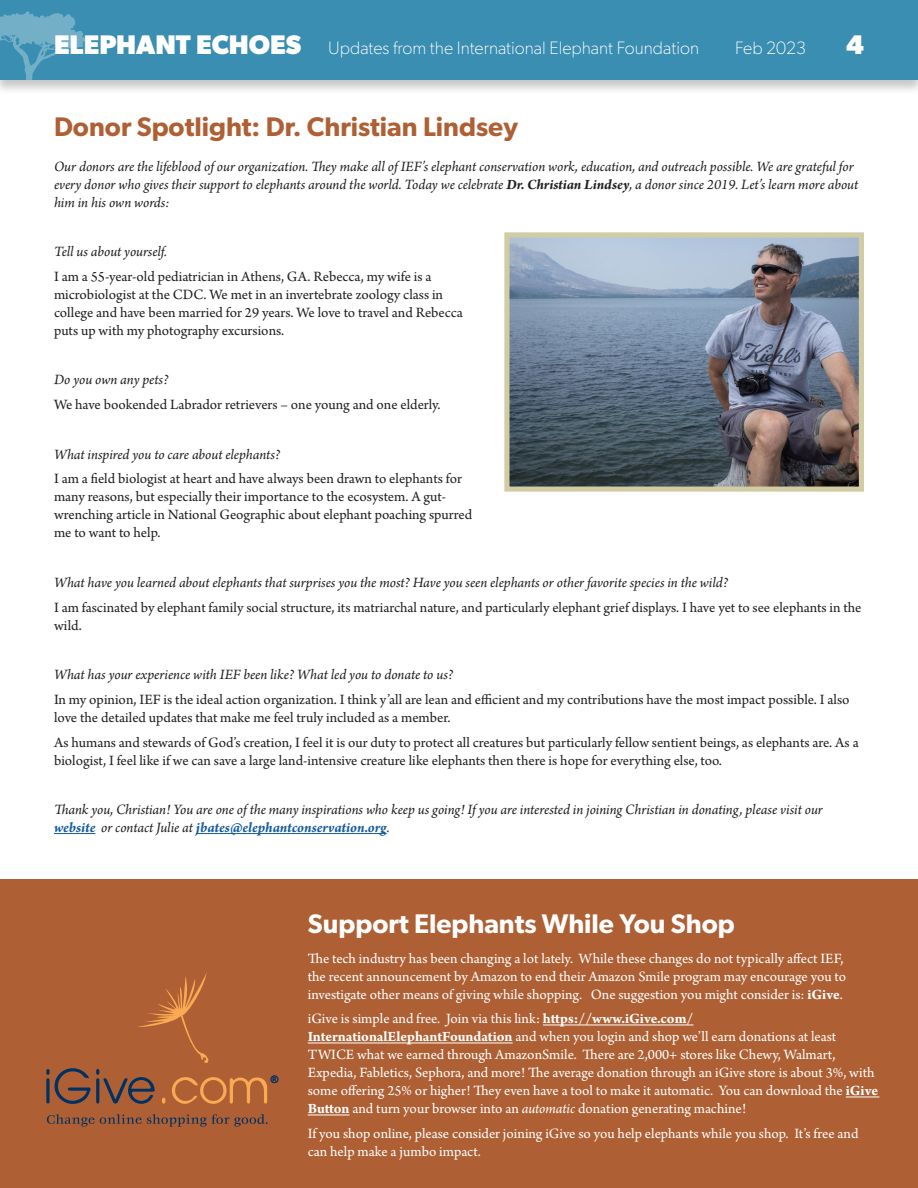
<style>
.page{position:relative;width:918px;height:1188px;background:#fff}
.page>*{position:absolute;margin:0;border:0;box-sizing:border-box;transform-origin:0 0}
.t1{font:600 27px "Gibson";color:#ae6034}
.t2{font:600 27px "Gibson";color:#fff}
.t3{font:700 27px "Gibson";color:#fff}
.t4{font:100 18px "Gibson";color:#fff}
.t5{font:15px/18px "Arno Pro";color:#231f20}
.t6{font:15px/18px "Arno Pro";color:#fff}
.t7{font:italic 15px/18px "Arno Pro";letter-spacing:-.005em;color:#231f20}
.t8{font:700 10.35px "Arial";color:#003163}
.s1{font-weight:700;font-size:27px}
.s2{font-weight:700}
.s3{font-weight:700;color:#175d9e}
.s4{font-style:italic}
</style>
<div class="page">
<div style="left:0;top:0;width:918px;height:95px;background:#231f20;opacity:.25"></div>
<div style="left:0;top:0;width:918px;height:80px;background:#398eb1"></div>
<svg style="left:0;top:11px;width:85px;height:69px"></svg>
<div style="left:0;top:879px;width:918px;height:309px;background:#ae6034"></div>
<hr style="left:543px;top:1025px;width:151px;height:1px;background:#fff">
<hr style="left:308px;top:1043px;width:205px;height:1px;background:#fff">
<hr style="left:846px;top:1097px;width:33px;height:1px;background:#fff">
<hr style="left:308px;top:1115px;width:42px;height:1px;background:#fff">
<svg style="left:46px;top:973px;width:221px;height:131px"></svg>
<svg style="left:47px;top:1114px;width:221px;height:13px"></svg>
<hr style="left:54px;top:833px;width:41px;height:1px;background:#175d9e">
<hr style="left:196px;top:833px;width:191px;height:1px;background:#175d9e">
<img style="left:510px;top:238px;width:348px;height:248px">
<div style="left:504px;top:232px;width:360px;height:260px;border:5px solid #d2cca5"></div>
<p class="t4" style="left:54px;top:37px;width:647px"><span class="s1">ELEPHANT ECHOES</span> Updates from the International Elephant Foundation</p>
<p class="t4" style="left:735px;top:37px;width:72px">Feb 2023</p>
<p class="t3" style="left:846px;top:29px;width:19px">4</p>
<p class="t1" style="left:54px;top:110px;width:466px">Donor Spotlight: Dr. Christian Lindsey</p>
<p class="t7" style="left:54px;top:158px;width:806px">Our donors are the lifeblood of our organization. They make all of IEF’s elephant conservation work, education, and outreach possible. We are grateful for every donor who gives their support to elephants around the world. Today we celebrate <span class="s2">Dr. Christian Lindsey</span>, a donor since 2019. Let’s learn more about him in his own words:</p>
<p class="t7" style="left:54px;top:243px;width:115px">Tell us about yourself.</p>
<p class="t5" style="left:54px;top:268px;width:410px">I am a 55-year-old pediatrician in Athens, GA. Rebecca, my wife is a microbiologist at the CDC. We met in an invertebrate zoology class in college and have been married for 29 years. We love to travel and Rebecca puts up with my photography excursions.</p>
<p class="t7" style="left:54px;top:372px;width:116px">Do you own any pets?</p>
<p class="t5" style="left:54px;top:396px;width:388px">We have bookended Labrador retrievers – one young and one elderly.</p>
<p class="t7" style="left:54px;top:446px;width:228px">What inspired you to care about elephants?</p>
<p class="t5" style="left:54px;top:471px;width:420px">I am a field biologist at heart and have always been drawn to elephants for many reasons, but especially their importance to the ecosystem. A gut&shy;wrenching article in National Geographic about elephant poaching spurred me to want to help.</p>
<p class="t7" style="left:54px;top:574px;width:676px">What have you learned about elephants that surprises you the most? Have you seen elephants or other favorite species in the wild?</p>
<p class="t5" style="left:54px;top:599px;width:809px">I am fascinated by elephant family social structure, its matriarchal nature, and particularly elephant grief displays. I have yet to see elephants in the wild.</p>
<p class="t7" style="left:54px;top:666px;width:401px">What has your experience with IEF been like? What led you to donate to us?</p>
<p class="t5" style="left:54px;top:691px;width:797px">In my opinion, IEF is the ideal action organization. I think y’all are lean and efficient and my contributions have the most impact possible. I also love the detailed updates that make me feel truly included as a member.</p>
<p class="t5" style="left:54px;top:734px;width:806px">As humans and stewards of God’s creation, I feel it is our duty to protect all creatures but particularly fellow sentient beings, as elephants are. As a biologist, I feel like if we can save a large land-intensive creature like elephants then there is hope for everything else, too.</p>
<p class="t7" style="left:54px;top:801px;width:770px">Thank you, Christian! You are one of the many inspirations who keep us going! If you are interested in joining Christian in donating, please visit our <span class="s3">website</span> or contact Julie at <span class="s3">jbates@elephantconservation.org</span>.</p>
<p class="t8" style="left:271px;top:1072px;width:9px">®</p>
<p class="t2" style="left:308px;top:908px;width:428px">Support Elephants While You Shop</p>
<p class="t6" style="left:308px;top:950px;width:540px">The tech industry has been changing a lot lately. While these changes do not typically affect IEF, the recent announcement by Amazon to end their Amazon Smile program may encourage you to investigate other means of giving while shopping. One suggestion you might consider is: <span class="s2">iGive</span>.</p>
<p class="t6" style="left:308px;top:1011px;width:572px">iGive is simple and free. Join via this link: <span class="s2">https://www.iGive.com/ InternationalElephantFoundation</span> and when you login and shop we’ll earn donations at least TWICE what we earned through AmazonSmile. There are 2,000+ stores like Chewy, Walmart, Expedia, Fabletics, Sephora, and more! The average donation through an iGive store is about 3%, with some offering 25% or higher! They even have a tool to make it automatic. You can download the <span class="s2">iGive Button</span> and turn your browser into an <span class="s4">automatic</span> donation generating machine!</p>
<p class="t6" style="left:308px;top:1126px;width:552px">If you shop online, please consider joining iGive so you help elephants while you shop. It’s free and can help make a jumbo impact.</p>
</div>
